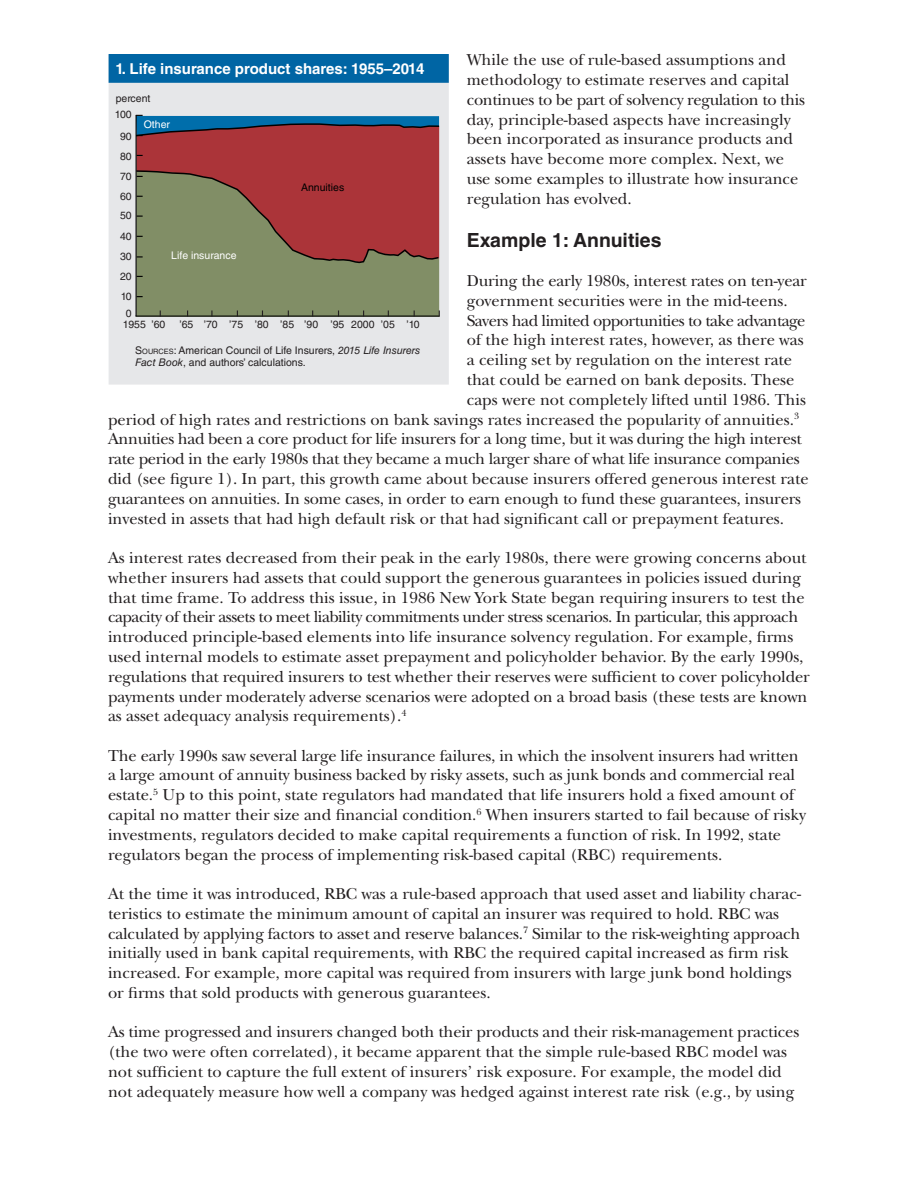
<style>
.page{position:relative;width:918px;height:1188px;background:#fff}
.page>*{position:absolute;margin:0;border:0;box-sizing:border-box;transform-origin:0 0}
.Subhead{font:700 19.5px "Helvetica LT Std";color:#231f20}
.CFL_body_text{font:16.5px/19.8px "New Baskerville Std";color:#231f20}
.CFL_body_text-2{font:16.5px "New Baskerville Std";letter-spacing:-.02em;color:#231f20}
.CFL_body_text-3{font:16.5px "New Baskerville Std";letter-spacing:-.03em;color:#231f20}
.figure_title{font:700 15px "Helvetica LT Std";color:#fff}
.notes_and_sources{font:10.5px/12px "Helvetica LT Std";color:#231f20}
.t1{font:10.5px "Helvetica LT Std";color:#fff}
.t2{font:10.5px "Helvetica LT Std";color:#000}
.s1{font-style:inherit}
.s2{font-size:7.35px}
.s3{font-style:italic}
</style>
<div class="page">
<div style="left:109px;top:55px;width:340px;height:330px;background:#e6e7e9"></div>
<div style="left:109px;top:55px;width:339px;height:27px;background:#0065a4"></div>
<div style="left:109px;top:54px;width:340px;height:29px;border:2px solid #0065a4"></div>
<div style="left:137px;top:264px;width:302px;height:52px;background:#818e66"></div>
<hr style="left:136px;top:115px;width:1px;height:201px;background:#000">
<hr style="left:136px;top:316px;width:304px;height:1px;background:#000">
<svg style="left:135px;top:115px;width:305px;height:149px;background:#8f504d"></svg>
<p class="CFL_body_text" style="left:467px;top:50px;width:340px">While the use of rule-based assumptions and methodology to estimate reserves and capital continues to be part of solvency regulation to this day, principle-based aspects have increasingly been incorporated as insurance products and assets have become more complex. Next, we use some examples to illustrate how insurance regulation has evolved.</p>
<p class="Subhead" style="left:467px;top:228px;width:196px">Example 1: Annuities</p>
<p class="CFL_body_text" style="left:467px;top:271px;width:342px">During the early 1980s, interest rates on ten-year</p>
<p class="CFL_body_text" style="left:467px;top:291px;width:323px">government securities were in the mid-teens.</p>
<p class="CFL_body_text-3" style="left:467px;top:311px;width:340px">Savers had limited opportunities to take advantage</p>
<p class="CFL_body_text" style="left:467px;top:330px;width:338px">of the high interest rates, however, as there was</p>
<p class="CFL_body_text" style="left:467px;top:350px;width:327px">a ceiling set by regulation on the interest rate</p>
<p class="CFL_body_text" style="left:467px;top:370px;width:329px">that could be earned on bank deposits. These</p>
<p class="CFL_body_text" style="left:467px;top:390px;width:341px">caps were not completely lifted until 1986. This</p>
<p class="CFL_body_text" style="left:108px;top:410px;width:693px">period of high rates and restrictions on bank savings rates increased the popularity of annuities.<sup>3</sup></p>
<p class="CFL_body_text-2" style="left:108px;top:430px;width:695px">Annuities had been a core product for life insurers for a long time, but it was during the high interest</p>
<p class="CFL_body_text-2" style="left:108px;top:449px;width:693px">rate period in the early 1980s that they became a much larger share of what life insurance companies</p>
<p class="CFL_body_text" style="left:108px;top:469px;width:702px">did (see figure 1). In part, this growth came about because insurers offered generous interest rate</p>
<p class="CFL_body_text" style="left:108px;top:489px;width:695px">guarantees on annuities. In some cases, in order to earn enough to fund these guarantees, insurers</p>
<p class="CFL_body_text" style="left:108px;top:509px;width:678px">invested in assets that had high default risk or that had significant call or prepayment features.</p>
<p class="CFL_body_text" style="left:108px;top:548px;width:703px">As interest rates decreased from their peak in the early 1980s, there were growing concerns about whether insurers had assets that could support the generous guarantees in policies issued during that time frame. To address this issue, in 1986 New York State began requiring insurers to test the capacity of their assets to meet liability commitments under stress scenarios. In particular, this approach introduced principle-based elements into life insurance solvency regulation. For example, firms used internal models to estimate asset prepayment and policyholder behavior. By the early 1990s, regulations that required insurers to test whether their reserves were sufficient to cover policyholder payments under moderately adverse scenarios were adopted on a broad basis (these tests are known as asset adequacy analysis requirements).<sup>4</sup></p>
<p class="CFL_body_text" style="left:108px;top:746px;width:699px">The early 1990s saw several large life insurance failures, in which the insolvent insurers had written a large amount of annuity business backed by risky assets, such as junk bonds and commercial real estate.<sup>5</sup> Up to this point, state regulators had mandated that life insurers hold a fixed amount of capital no matter their size and financial condition.<sup>6</sup> When insurers started to fail because of risky investments, regulators decided to make capital requirements a function of risk. In 1992, state regulators began the process of implementing risk-based capital (RBC) requirements.</p>
<p class="CFL_body_text" style="left:108px;top:884px;width:695px">At the time it was introduced, RBC was a rule-based approach that used asset and liability charac&shy;teristics to estimate the minimum amount of capital an insurer was required to hold. RBC was calculated by applying factors to asset and reserve balances.<sup>7</sup> Similar to the risk-weighting approach initially used in bank capital requirements, with RBC the required capital increased as firm risk increased. For example, more capital was required from insurers with large junk bond holdings or firms that sold products with generous guarantees.</p>
<p class="CFL_body_text" style="left:108px;top:1022px;width:693px">As time progressed and insurers changed both their products and their risk-management practices (the two were often correlated), it became apparent that the simple rule-based RBC model was not sufficient to capture the full extent of insurers’ risk exposure. For example, the model did not adequately measure how well a company was hedged against interest rate risk (e.g., by using</p>
<p class="figure_title" style="left:115px;top:59px;width:311px">1. Life insurance product shares: 1955–2014</p>
<p class="notes_and_sources" style="left:116px;top:92px;width:36px">percent</p>
<p class="notes_and_sources" style="left:115px;top:109px;width:18px">100</p>
<p class="t1" style="left:144px;top:118px;width:28px">Other</p>
<p class="notes_and_sources" style="left:120px;top:130px;width:13px">90</p>
<p class="notes_and_sources" style="left:120px;top:150px;width:13px">80</p>
<p class="notes_and_sources" style="left:120px;top:170px;width:13px">70</p>
<p class="t2" style="left:301px;top:181px;width:45px">Annuities</p>
<p class="notes_and_sources" style="left:120px;top:190px;width:13px">60</p>
<p class="notes_and_sources" style="left:120px;top:209px;width:13px">50</p>
<p class="notes_and_sources" style="left:120px;top:230px;width:13px">40</p>
<p class="t1" style="left:171px;top:249px;width:67px">Life insurance</p>
<p class="notes_and_sources" style="left:120px;top:251px;width:13px">30</p>
<p class="notes_and_sources" style="left:120px;top:270px;width:13px">20</p>
<p class="notes_and_sources" style="left:121px;top:290px;width:13px">10</p>
<p class="notes_and_sources" style="left:126px;top:307px;width:7px">0</p>
<p class="notes_and_sources" style="left:123px;top:319px;width:44px">1955 ’60</p>
<p class="notes_and_sources" style="left:179px;top:319px;width:242px">’65 ’70 ’75 ’80 ’85 ’90 ’95 2000 ’05 ’10</p>
<p class="notes_and_sources" style="left:135px;top:345px;width:287px"><span class="s1">S</span><span class="s2">OURCES</span><span class="s1">:</span> American Council of Life Insurers, <span class="s3">2015 Life Insurers<br>Fact Book</span>, and authors’ calculations.</p>
</div>
